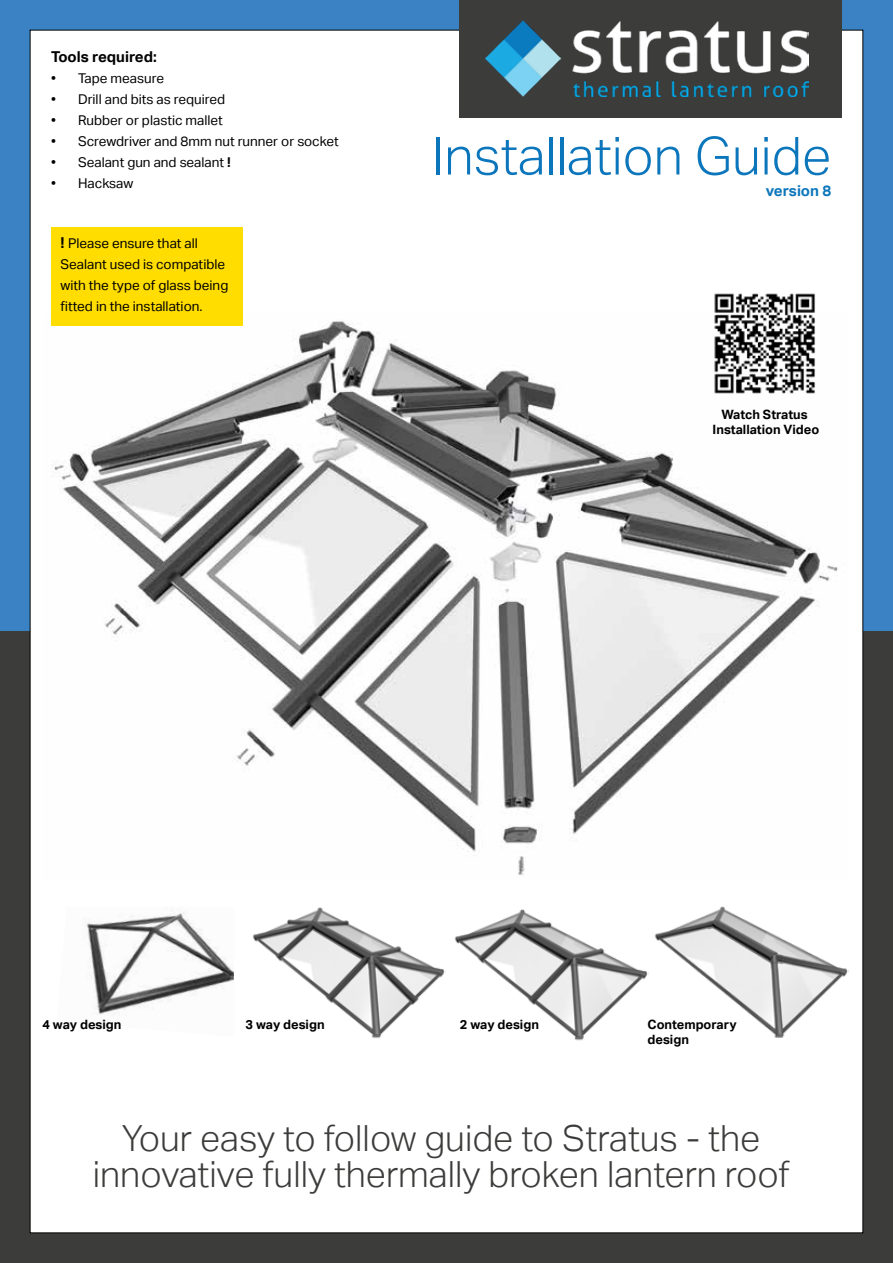
<style>
.page{position:relative;width:893px;height:1263px;background:#fff}
.page>*{position:absolute;margin:0;border:0;box-sizing:border-box;transform-origin:0 0}
.t1{font:300 52.5px "Aktiv Grotesk";color:#0c76bc}
.t2{font:300 36px/36px "Aktiv Grotesk";color:#3c3c3b;text-align:center}
.t3{font:700 15px "Aktiv Grotesk";color:#000}
.t4{font:700 15px "Aktiv Grotesk";color:#0c76bc}
.t5{font:13.5px/21px "Aktiv Grotesk";color:#000}
.t6{font:700 12.9px/15.5px "Aktiv Grotesk";color:#000}
.s1{font-weight:700}
.s2{font-weight:700;font-size:15px}
</style>
<div class="page">
<div style="left:0;top:0;width:893px;height:631px;background:#3b82c4"></div>
<div style="left:0;top:631px;width:893px;height:632px;background:#3c3c3b"></div>
<div style="left:30px;top:30px;width:833px;height:1203px;background:#fff"></div>
<img style="left:51px;top:314px;width:787px;height:562px">
<img style="left:654px;top:906px;width:195px;height:132px">
<div style="left:459px;top:0;width:383px;height:117px;background:#3c3c3b"></div>
<img style="left:485px;top:20px;width:324px;height:77px">
<img style="left:454px;top:909px;width:194px;height:132px">
<img style="left:252px;top:907px;width:194px;height:132px">
<img style="left:86px;top:911px;width:148px;height:104px">
<div style="left:51px;top:227px;width:191px;height:98px;background:#fd0"></div>
<img style="left:698px;top:293px;width:133px;height:117px">
<p class="t3" style="left:51px;top:48px;width:107px">Tools required:</p>
<p class="t5" style="left:51px;top:68px;width:115px">• Tape measure</p>
<p class="t5" style="left:51px;top:89px;width:176px">• Drill and bits as required</p>
<p class="t5" style="left:51px;top:110px;width:173px">• Rubber or plastic mallet</p>
<p class="t5" style="left:51px;top:131px;width:289px">• Screwdriver and 8mm nut runner or socket</p>
<p class="t5" style="left:51px;top:152px;width:181px">• Sealant gun and sealant <span class="s1">!</span></p>
<p class="t5" style="left:51px;top:173px;width:84px">• Hacksaw</p>
<p class="t5" style="left:61px;top:233px;width:169px"><span class="s2">!</span> Please ensure that all<br>Sealant used is compatible with the type of glass being fitted in the installation.</p>
<h1 class="t1" style="left:432px;top:126px;width:400px">Installation Guide</h1>
<p class="t4" style="left:766px;top:182px;width:67px">version 8</p>
<p class="t6" style="left:713px;top:407px;width:108px;text-align:center">Watch Stratus<br>Installation Video</p>
<p class="t6" style="left:43px;top:1017px;width:81px">4 way design</p>
<p class="t6" style="left:246px;top:1017px;width:81px">3 way design</p>
<p class="t6" style="left:460px;top:1017px;width:81px">2 way design</p>
<p class="t6" style="left:647px;top:1017px;width:91px">Contemporary design</p>
<h2 class="t2" style="left:93px;top:1120px;width:698px">Your easy to follow guide to Stratus - the innovative fully thermally broken lantern roof</h2>
</div>
